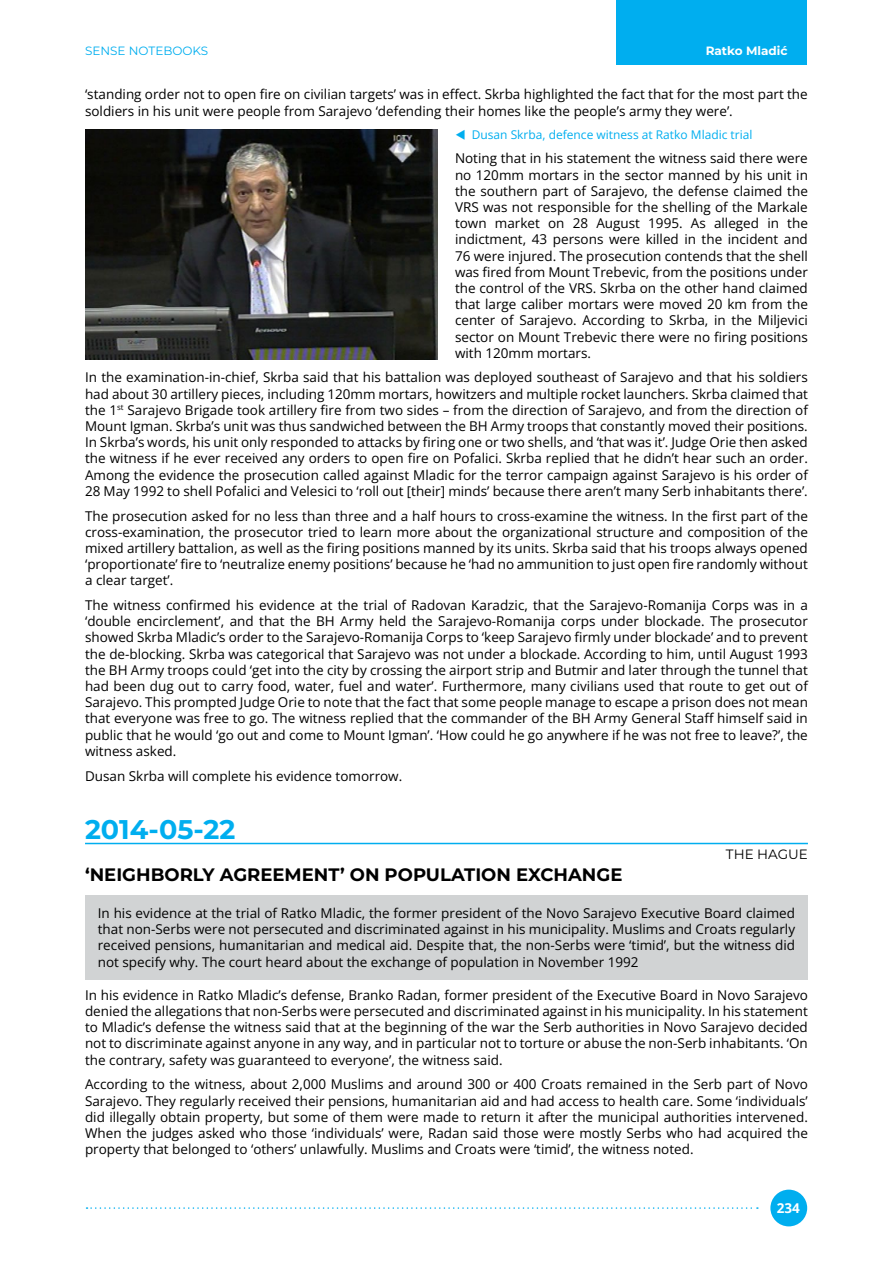
<style>
.page{position:relative;width:893px;height:1263px;background:#fff}
.page>*{position:absolute;margin:0;border:0;box-sizing:border-box;transform-origin:0 0}
.t1{font:700 27px "Montserrat";color:#00aeef}
.t2{font:700 18px "Montserrat";color:#000}
.t3{font:13.5px/16.2px "Open Sans";color:#000;text-align:justify}
.t4{font:13.5px "Montserrat";color:#000}
.t5{font:13.5px "Open Sans";color:#fff}
.t6{font:12px "Open Sans";color:#00aeef}
.t7{font:12px "Montserrat";color:#00aeef}
.t8{font:700 12px "Montserrat";color:#fff}
</style>
<div class="page">
<div style="left:617px;top:0;width:190px;height:65px;background:#00aeef"></div>
<div style="left:770px;top:1189px;width:37px;height:37px;background:#00aeef;border-radius:50%"></div>
<svg style="left:87px;top:1207px;width:671px;height:2px"></svg>
<hr style="left:85px;top:843px;width:723px;height:1px;background:#00aeef">
<div style="left:85px;top:895px;width:723px;height:84px;background:#d1d3d4"></div>
<img style="left:85px;top:129px;width:353px;height:230px">
<p class="t7" style="left:85px;top:43px;width:125px">SENSE NOTEBOOKS</p>
<p class="t8" style="left:706px;top:43px;width:83px">Ratko Mladić</p>
<p class="t3" style="left:85px;top:86px;width:724px">‘standing order not to open fire on civilian targets’ was in effect. Skrba highlighted the fact that for the most part the soldiers in his unit were people from Sarajevo ‘defending their homes like the people’s army they were’.</p>
<p class="t6" style="left:472px;top:126px;width:282px">Dusan Skrba, defence witness at Ratko Mladic trial</p>
<p class="t3" style="left:455px;top:150px;width:354px">Noting that in his statement the witness said there were no 120mm mortars in the sector manned by his unit in the southern part of Sarajevo, the defense claimed the VRS was not responsible for the shelling of the Markale town market on 28 August 1995. As alleged in the indictment, 43 persons were killed in the incident and 76 were injured. The prosecution contends that the shell was fired from Mount Trebevic, from the positions under the control of the VRS. Skrba on the other hand claimed that large caliber mortars were moved 20 km from the center of Sarajevo. According to Skrba, in the Miljevici sector on Mount Trebevic there were no firing positions with 120mm mortars.</p>
<p class="t3" style="left:85px;top:369px;width:724px">In the examination-in-chief, Skrba said that his battalion was deployed southeast of Sarajevo and that his soldiers had about 30 artillery pieces, including 120mm mortars, howitzers and multiple rocket launchers. Skrba claimed that the 1<sup>st</sup> Sarajevo Brigade took artillery fire from two sides – from the direction of Sarajevo, and from the direction of Mount Igman. Skrba’s unit was thus sandwiched between the BH Army troops that constantly moved their positions.<br>In Skrba’s words, his unit only responded to attacks by firing one or two shells, and ‘that was it’. Judge Orie then asked the witness if he ever received any orders to open fire on Pofalici. Skrba replied that he didn’t hear such an order.<br>Among the evidence the prosecution called against Mladic for the terror campaign against Sarajevo is his order of 28 May 1992 to shell Pofalici and Velesici to ‘roll out [their] minds’ because there aren’t many Serb inhabitants there’.</p>
<p class="t3" style="left:85px;top:507px;width:724px">The prosecution asked for no less than three and a half hours to cross-examine the witness. In the first part of the cross-examination, the prosecutor tried to learn more about the organizational structure and composition of the mixed artillery battalion, as well as the firing positions manned by its units. Skrba said that his troops always opened ‘proportionate’ fire to ‘neutralize enemy positions’ because he ‘had no ammunition to just open fire randomly without a clear target’.</p>
<p class="t3" style="left:85px;top:597px;width:724px">The witness confirmed his evidence at the trial of Radovan Karadzic, that the Sarajevo-Romanija Corps was in a ‘double encirclement’, and that the BH Army held the Sarajevo-Romanija corps under blockade. The prosecutor showed Skrba Mladic’s order to the Sarajevo-Romanija Corps to ‘keep Sarajevo firmly under blockade’ and to prevent the de-blocking. Skrba was categorical that Sarajevo was not under a blockade. According to him, until August 1993 the BH Army troops could ‘get into the city by crossing the airport strip and Butmir and later through the tunnel that had been dug out to carry food, water, fuel and water’. Furthermore, many civilians used that route to get out of Sarajevo. This prompted Judge Orie to note that the fact that some people manage to escape a prison does not mean that everyone was free to go. The witness replied that the commander of the BH Army General Staff himself said in public that he would ‘go out and come to Mount Igman’. ‘How could he go anywhere if he was not free to leave?’, the witness asked.</p>
<p class="t3" style="left:85px;top:767px;width:319px">Dusan Skrba will complete his evidence tomorrow.</p>
<h1 class="t1" style="left:85px;top:811px;width:152px">2014-05-22</h1>
<p class="t4" style="left:726px;top:845px;width:83px">THE HAGUE</p>
<h2 class="t2" style="left:85px;top:862px;width:539px">‘NEIGHBORLY AGREEMENT’ ON POPULATION EXCHANGE</h2>
<p class="t3" style="left:98px;top:905px;width:699px">In his evidence at the trial of Ratko Mladic, the former president of the Novo Sarajevo Executive Board claimed that non-Serbs were not persecuted and discriminated against in his municipality. Muslims and Croats regularly received pensions, humanitarian and medical aid. Despite that, the non-Serbs were ‘timid’, but the witness did not specify why. The court heard about the exchange of population in November 1992</p>
<p class="t3" style="left:85px;top:986px;width:724px">In his evidence in Ratko Mladic’s defense, Branko Radan, former president of the Executive Board in Novo Sarajevo denied the allegations that non-Serbs were persecuted and discriminated against in his municipality. In his statement to Mladic’s defense the witness said that at the beginning of the war the Serb authorities in Novo Sarajevo decided not to discriminate against anyone in any way, and in particular not to torture or abuse the non-Serb inhabitants. ‘On the contrary, safety was guaranteed to everyone’, the witness said.</p>
<p class="t3" style="left:85px;top:1076px;width:724px">According to the witness, about 2,000 Muslims and around 300 or 400 Croats remained in the Serb part of Novo Sarajevo. They regularly received their pensions, humanitarian aid and had access to health care. Some ‘individuals’ did illegally obtain property, but some of them were made to return it after the municipal authorities intervened.<br>When the judges asked who those ‘individuals’ were, Radan said those were mostly Serbs who had acquired the property that belonged to ‘others’ unlawfully. Muslims and Croats were ‘timid’, the witness noted.</p>
<p class="t5" style="left:777px;top:1199px;width:25px">234</p>
</div>
